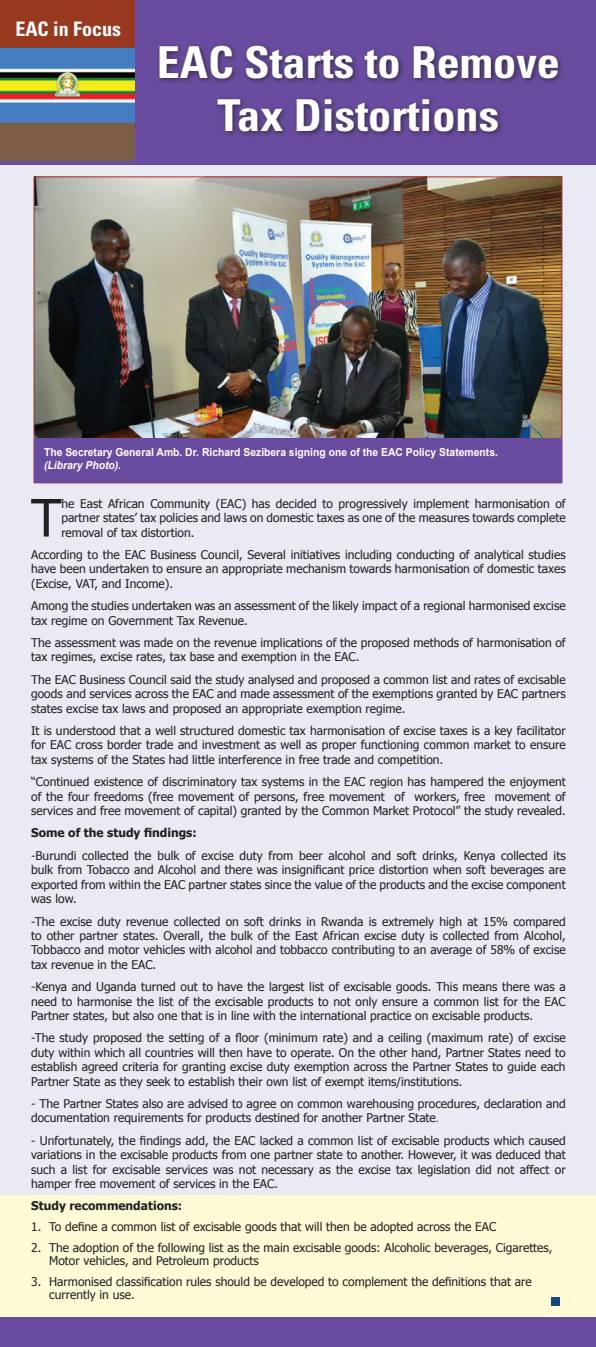
<style>
.page{position:relative;width:596px;height:1347px;background:#fff}
.page>*{position:absolute;margin:0;border:0;box-sizing:border-box;transform-origin:0 0}
.t1{font:51.6px "Tahoma";color:#231f20}
.t2{font:700 condensed 43.9px/52.7px "Univers";color:#fff;text-align:center;scale:1.05 1}
.t3{font:700 condensed 20px "Univers";color:#fff}
.t4{font:12px/14.4px "Tahoma";color:#231f20;text-align:justify}
.t5{font:700 12px "Tahoma";color:#231f20}
.t6{font:700 11px "Arial";color:#fff;scale:.94 1}
.t7{font:italic 700 11px "Arial";color:#fff;scale:.94 1}
.s1{font-family:"Calibri"}
</style>
<div class="page">
<div style="left:0;top:0;width:595px;height:1335px;background:#eaeaf4"></div>
<div style="left:0;top:0;width:595px;height:165px;background:#694c9f"></div>
<div style="left:0;top:1316px;width:595px;height:30px;background:#694c9f"></div>
<div style="left:0;top:1195px;width:595px;height:121px;background:#fffbd6"></div>
<div style="left:0;top:0;width:134px;height:122px;background:#98381f"></div>
<div style="left:0;top:117px;width:134px;height:44px;background:#7e5d47"></div>
<img style="left:1px;top:49px;width:133px;height:73px">
<div style="left:156px;top:42px;width:408px;height:96px;background:#231f20;opacity:.75"></div>
<img style="left:36px;top:178px;width:524px;height:260px">
<div style="left:34px;top:438px;width:527px;height:45px;background:#694c9f"></div>
<div style="left:551px;top:1297px;width:8px;height:8px;background:#15497e"></div>
<h3 class="t3" style="left:15px;top:16px;width:107px">EAC in Focus</h3>
<h2 class="t2" style="left:157px;top:36px;width:385px">EAC Starts to Remove<br>Tax Distortions</h2>
<p class="t6" style="left:44px;top:444px;width:484px">The Secretary General Amb. Dr. Richard Sezibera signing one of the EAC Policy Statements.</p>
<p class="t7" style="left:44px;top:458px;width:83px">(Library Photo).</p>
<h1 class="t1" style="left:31px;top:483px;width:32px">T</h1>
<p class="t4" style="left:61px;top:497px;width:505px">he East African Community (EAC) has decided to progressively implement harmonisation of partner states’ tax policies and laws on domestic taxes as one of the measures towards complete removal of tax distortion.</p>
<p class="t4" style="left:31px;top:548px;width:535px">According to the EAC Business Council, Several initiatives including conducting of analytical studies have been undertaken to ensure an appropriate mechanism towards harmonisation of domestic taxes (Excise, VAT, and Income).</p>
<p class="t4" style="left:31px;top:599px;width:535px">Among the studies undertaken was an assessment of the likely impact of a regional harmonised excise tax regime on Government Tax Revenue.</p>
<p class="t4" style="left:31px;top:636px;width:535px">The assessment was made on the revenue implications of the proposed methods of harmonisation of tax regimes, excise rates, tax base and exemption in the EAC.</p>
<p class="t4" style="left:31px;top:673px;width:535px">The EAC Business Council said the study analysed and proposed a common list and rates of excisable goods and services across the EAC and made assessment of the exemptions granted by EAC partners states excise tax laws and proposed an appropriate exemption regime.</p>
<p class="t4" style="left:31px;top:724px;width:535px">It is understood that a well structured domestic tax harmonisation of excise taxes is a key facilitator for EAC cross border trade and investment as well as proper functioning common market to ensure tax systems of the States had little interference in free trade and competition.</p>
<p class="t4" style="left:31px;top:775px;width:535px">“Continued existence of discriminatory tax systems in the EAC region has hampered the enjoyment of the four freedoms (free movement of persons, free movement of workers, free movement of services and free movement of capital) granted by the Common Market Protocol” the study revealed.</p>
<p class="t5" style="left:31px;top:824px;width:167px">Some of the study findings:</p>
<p class="t4" style="left:31px;top:849px;width:535px">-Burundi collected the bulk of excise duty from beer alcohol and soft drinks, Kenya collected its bulk from Tobacco and Alcohol and there was insignificant price distortion when soft beverages are exported from within the EAC partner states since the value of the products and the excise component was low.</p>
<p class="t4" style="left:31px;top:914px;width:535px">-The excise duty revenue collected on soft drinks in Rwanda is extremely high at 15% compared to other partner states. Overall, the bulk of the East African excise duty is collected from Alcohol, Tobbacco and motor vehicles with alcohol and tobbacco contributing to an average of 58% of excise tax revenue in the EAC.</p>
<p class="t4" style="left:31px;top:980px;width:535px">-Kenya and Uganda turned out to have the largest list of excisable goods. This means there was a need to harmonise the list of the excisable products to not only ensure a common list for the EAC Partner states, but also one that is in line with the international practice on excisable products.</p>
<p class="t4" style="left:31px;top:1031px;width:535px">-The study proposed the setting of a floor (minimum rate) and a ceiling (maximum rate) of excise duty within which all countries will then have to operate. On the other hand, Partner States need to establish agreed criteria for granting excise duty exemption across the Partner States to guide each Partner State as they seek to establish their own list of exempt items/institutions.</p>
<p class="t4" style="left:31px;top:1097px;width:535px">- The Partner States also are advised to agree on common warehousing procedures, declaration and documentation requirements for products destined for another Partner State<span class="s1">.</span></p>
<p class="t4" style="left:31px;top:1133px;width:535px">- Unfortunately, the findings add, the EAC lacked a common list of excisable products which caused variations in the excisable products from one partner state to another. However, it was deduced that such a list for excisable services was not necessary as the excise tax legislation did not affect or hamper free movement of services in the EAC.</p>
<p class="t5" style="left:31px;top:1197px;width:152px">Study recommendations:</p>
<p class="t4" style="left:31px;top:1220px;width:466px">1. To define a common list of excisable goods that will then be adopted across the EAC</p>
<p class="t4" style="left:49px;top:1242px;width:504px;line-height:12.9px;text-indent:-18px">2. The adoption of the following list as the main excisable goods: Alcoholic beverages, Cigarettes,<br>Motor vehicles, and Petroleum products</p>
<p class="t4" style="left:49px;top:1276px;width:484px;line-height:12.9px;text-indent:-18px">3. Harmonised classification rules should be developed to complement the definitions that are currently in use.</p>
</div>
